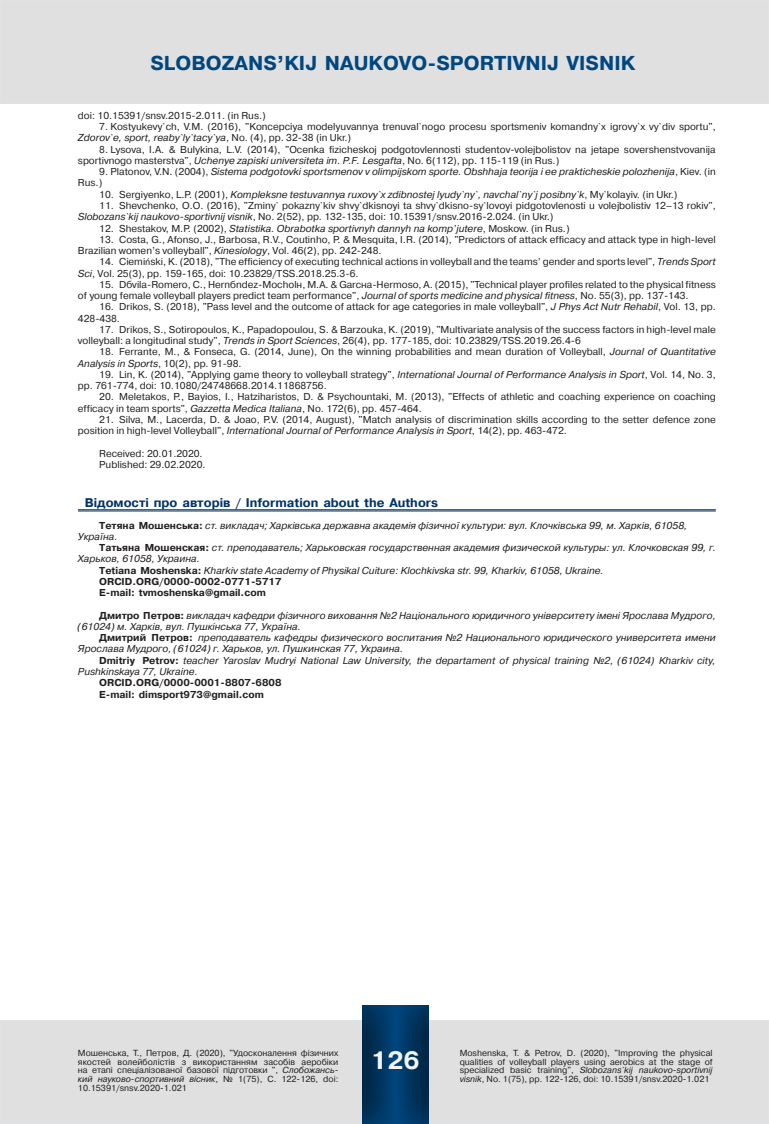
<style>
.page{position:relative;width:769px;height:1124px;background:#fff}
.page>*{position:absolute;margin:0;border:0;box-sizing:border-box;transform-origin:0 0}
.t1{font:700 25px "Pragmatica CTT";color:#f3f4f4}
.t2{font:700 20px "Pragmatica CTT";color:#00477f}
.Обычный{font:700 12.5px "Pragmatica CTT";color:#036}
.Абзац_списка{font:10px/11.2px "Pragmatica CTT";color:#231f20}
.Обычный-2{font:italic 10px/11.2px "Pragmatica CTT";color:#231f20}
.Абзац_списка-2{font:italic 10px/11.2px "Pragmatica CTT";color:#231f20}
.Обычный1{font:italic 10px/11.2px "Pragmatica CTT";color:#231f20}
.Обычный-3{font:700 10px "Pragmatica CTT";color:#231f20}
.Обычный-4{font:10px "Pragmatica CTT";color:#231f20}
.Обычный__веб__Обычны{font:700 10px "Pragmatica CTT";color:#231f20}
.Обычный-5{font:8.75px/8.8px "Pragmatica CTT";color:#231f20;text-align:justify}
.s1{font-style:italic}
.s2{font-style:normal}
.s3{font-family:"Calibri"}
.s4{font-weight:700;font-style:normal}
</style>
<div class="page">
<div style="left:1px;top:1020px;width:767px;height:103px;background:#e0e0e0"></div>
<svg style="left:362px;top:1005px;width:67px;height:118px;background:#003560"></svg>
<div style="left:1px;top:1px;width:767px;height:102px;background:#e0e0e0"></div>
<div style="left:0;top:0;width:769px;height:104px;border:1px solid #e1e2e4"></div>
<hr style="left:78px;top:509px;width:638px;height:1px;background:#036">
<hr style="left:78px;top:510px;width:638px;height:1px;background:#036">
<h2 class="t2" style="left:150px;top:52px;width:486px">SLOBOZANS’KIJ NAUKOVO-SPORTIVNIJ VISNIK</h2>
<p class="Абзац_списка" style="left:78px;top:110px;width:189px">doi: 10.15391/snsv.2015-2.011. (in Rus.)</p>
<p class="Абзац_списка" style="left:78px;top:121px;width:639px;text-indent:21px">7. Kostyukevy`ch, V.M. (2016), "Koncepciya modelyuvannya trenuval`nogo procesu sportsmeniv komandny`x igrovy`x vy`div sportu",<br><span class="s1">Zdorov`e, sport, reaby`ly`tacy`ya</span>, No. (4), pp. 32-38 (in Ukr.)</p>
<p class="Абзац_списка" style="left:78px;top:144px;width:639px;text-indent:21px">8. Lysova, I.A. &amp; Bulykina, L.V. (2014), "Ocenka fizicheskoj podgotovlennosti studentov-volejbolistov na jetape sovershenstvovanija sportivnogo masterstva", <span class="s1">Uchenye zapiski universiteta im. P.F. Lesgafta</span>, No. 6(112), рр. 115-119 (in Rus.)</p>
<p class="Абзац_списка-2" style="left:78px;top:166px;width:639px;text-indent:21px"><span class="s2">9. Platonov, V.N. (2004),</span> Sistema podgotovki sportsmenov v olimpijskom sporte. Obshhaja teorija i ee prakticheskie polozhenija<span class="s2">, Kiev. (in<br>Rus.)</span></p>
<p class="Абзац_списка-2" style="left:99px;top:189px;width:580px"><span class="s2">10. Sergiyenko, L.P. (2001),</span> Kompleksne testuvannya ruxovy`x zdibnostej lyudy`ny`, navchal`ny`j posibny`k<span class="s2">, My`kolayiv. (in Ukr.)</span></p>
<p class="Абзац_списка" style="left:78px;top:200px;width:639px;text-indent:21px">11. Shevchenko, O.O. (2016), "Zminy` pokazny`kiv shvy`dkisnoyi ta shvy`dkisno-sy`lovoyi pidgotovlenosti u volejbolistiv 12–13 rokiv",<br><span class="s1">Slobozans`kij naukovo-sportivnij visnik</span>, No. 2(52), рр. 132-135, doi: 10.15391/snsv.2016-2.024. (in Ukr.)</p>
<p class="Абзац_списка-2" style="left:99px;top:222px;width:472px"><span class="s2">12. Shestakov, M.P. (2002),</span> Statistika. Obrabotka sportivnyh dannyh na komp’jutere<span class="s2">, Moskow. (in Rus.)</span></p>
<p class="Абзац_списка" style="left:78px;top:234px;width:639px;text-indent:21px">13. Costa, G., Afonso, J., Barbosa, R.V., Coutinho, P. &amp; Mesquita, I.R. (2014), "Predictors of attack efficacy and attack type in high-level<br>Brazilian women’s volleyball", <span class="s1">Kinesiology</span>, Vol. 46(2), pp. 242-248.</p>
<p class="Абзац_списка" style="left:78px;top:256px;width:639px;text-indent:21px">14. Ciemi<span class="s3">ń</span>ski, K. (2018), "The efficiency of executing technical actions in volleyball and the teams’ gender and sports level", <span class="s1">Trends Sport<br>Sci</span>, Vol. 25(3), pp. 159-165, doi: 10.23829/TSS.2018.25.3-6.</p>
<p class="Абзац_списка" style="left:78px;top:279px;width:639px;text-indent:21px">15. Dávila-Romero, C., Hernández-Mocholí, М.А. &amp; García-Hermoso, А. (2015), "Technical player profiles related to the physical fitness of young female volleyball players predict team performance", <span class="s1">Journal of sports medicine and physical fitness</span>, No. 55(3), pp. 137-143.</p>
<p class="Абзац_списка" style="left:78px;top:301px;width:639px;text-indent:21px">16. Drikos, S. (2018), "Pass level and the outcome of attack for age categories in male volleyball", <span class="s1">J Phys Act Nutr Rehabil</span>, Vol. 13, pp.<br>428-438.</p>
<p class="Абзац_списка" style="left:78px;top:324px;width:639px;text-indent:21px">17. Drikos, S., Sotiropoulos, K., Papadopoulou, S. &amp; Barzouka, K. (2019), "Multivariate analysis of the success factors in high-level male volleyball: a longitudinal study", <span class="s1">Trends in Sport Sciences</span>, 26(4), pp. 177-185, doi: 10.23829/TSS.2019.26.4-6</p>
<p class="Абзац_списка" style="left:78px;top:346px;width:639px;text-indent:21px">18. Ferrante, M., &amp; Fonseca, G. (2014, June), On the winning probabilities and mean duration of Volleyball, <span class="s1">Journal of Quantitative<br>Analysis in Sports</span>, 10(2), pp. 91-98.</p>
<p class="Абзац_списка" style="left:78px;top:369px;width:639px;text-indent:21px">19. Lin, K. (2014), "Applying game theory to volleyball strategy", <span class="s1">International Journal of Performance Analysis in Sport</span>, Vol. 14, No. 3, pp. 761-774, doi: 10.1080/24748668.2014.11868756.</p>
<p class="Абзац_списка" style="left:78px;top:391px;width:639px;text-indent:21px">20. Meletakos, P., Bayios, І., Hatziharistos, D. &amp; Psychountaki, М. (2013), "Effects of athletic and coaching experience on coaching efficacy in team sports", <span class="s1">Gazzetta Medica Italiana</span>, No. 172(6), pp. 457-464.</p>
<p class="Абзац_списка" style="left:78px;top:414px;width:639px;text-indent:21px">21. Silva, M., Lacerda, D. &amp; Joao, P.V. (2014, August), "Match analysis of discrimination skills according to the setter defence zone position in high-level Volleyball", <span class="s1">International Journal of Performance Analysis in Sport</span>, 14(2), pp. 463-472.</p>
<p class="Обычный-4" style="left:99px;top:447px;width:105px">Received: 20.01.2020.</p>
<p class="Обычный-4" style="left:99px;top:459px;width:108px">Published: 29.02.2020.</p>
<p class="Обычный" style="left:85px;top:495px;width:355px">Відомості про авторів / Information about the Authors</p>
<p class="Обычный-2" style="left:78px;top:519px;width:611px;text-indent:21px"><span class="s4">Тетяна Мошенська:</span> ст. викладач; Харківська державна академія фізичної культури: вул. Клочківська 99, м. Харків, 61058,<br>Україна.</p>
<p class="Обычный-2" style="left:78px;top:542px;width:639px;text-indent:21px"><span class="s4">Татьяна Мошенская:</span> ст. преподаватель; Харьковская государственная академия физической культуры: ул. Клочковская 99, г.<br>Харьков, 61058, Украина.</p>
<p class="Обычный-2" style="left:99px;top:564px;width:506px"><span class="s4">Tetiana Moshenska:</span> Kharkiv state Academy of Physikal Cuiture: Klochkivska str. 99, Kharkiv, 61058, Ukraine.</p>
<p class="Обычный-3" style="left:99px;top:576px;width:184px">ORCID.ORG/0000-0002-0771-5717</p>
<p class="Обычный__веб__Обычны" style="left:99px;top:587px;width:168px">E-mail: tvmoshenska@gmail.com</p>
<p class="Обычный-2" style="left:78px;top:609px;width:639px;text-indent:21px"><span class="s4">Дмитро Петров:</span> викладач кафедри фізичного виховання №2 Національного юридичного університету імені Ярослава Мудрого, (61024) м. Харків, вул. Пушкінська 77, Україна.</p>
<p class="Обычный1" style="left:78px;top:632px;width:639px;text-indent:21px"><span class="s4">Дмитрий Петров:</span> преподаватель кафедры физического воспитания №2 Национального юридического университета имени<br>Ярослава Мудрого, (61024) г. Харьков, ул. Пушкинская 77, Украина.</p>
<p class="Обычный-2" style="left:78px;top:654px;width:639px;text-indent:21px"><span class="s4">Dmitriy Petrov:</span> teacher Yaroslav Mudryi National Law University, the departament of physical training №2, (61024) Kharkiv city,<br>Pushkinskaya 77, Ukraine.</p>
<p class="Обычный-3" style="left:99px;top:677px;width:8px">orcid</p>
<p class="Обычный-3" style="left:132px;top:677px;width:13px">.org</p>
<p class="Обычный-3" style="left:159px;top:677px;width:124px">/0000-0001-8807-6808</p>
<p class="Обычный-3" style="left:99px;top:688px;width:166px">E-mail: dimsport973@gmail.com</p>
<p class="Обычный-5" style="left:78px;top:1048px;width:262px">Мошенська, T., Петров, Д. (2020), "Удосконалення фізичних якостей волейболістів з використанням засобів аеробіки на етапі спеціалізованої базової підготовки ", <span class="s1">Слобожансь&shy;кий науково-спортивний вісник</span>, № 1(75), С. 122-126, doi:<br>10.15391/snsv.2020-1.021</p>
<p class="Обычный-5" style="left:460px;top:1048px;width:254px">Moshenska, T. &amp; Petrov, D. (2020), "Improving the physical qualities of volleyball players using aerobics at the stage of specialized basic training", <span class="s1">Slobozans`kij naukovo-sportivnij visnik</span>, No. 1(75), pp. 122-126, doi: 10.15391/snsv.2020-1.021</p>
<h1 class="t1" style="left:371px;top:1046px;width:50px">126</h1>
</div>
